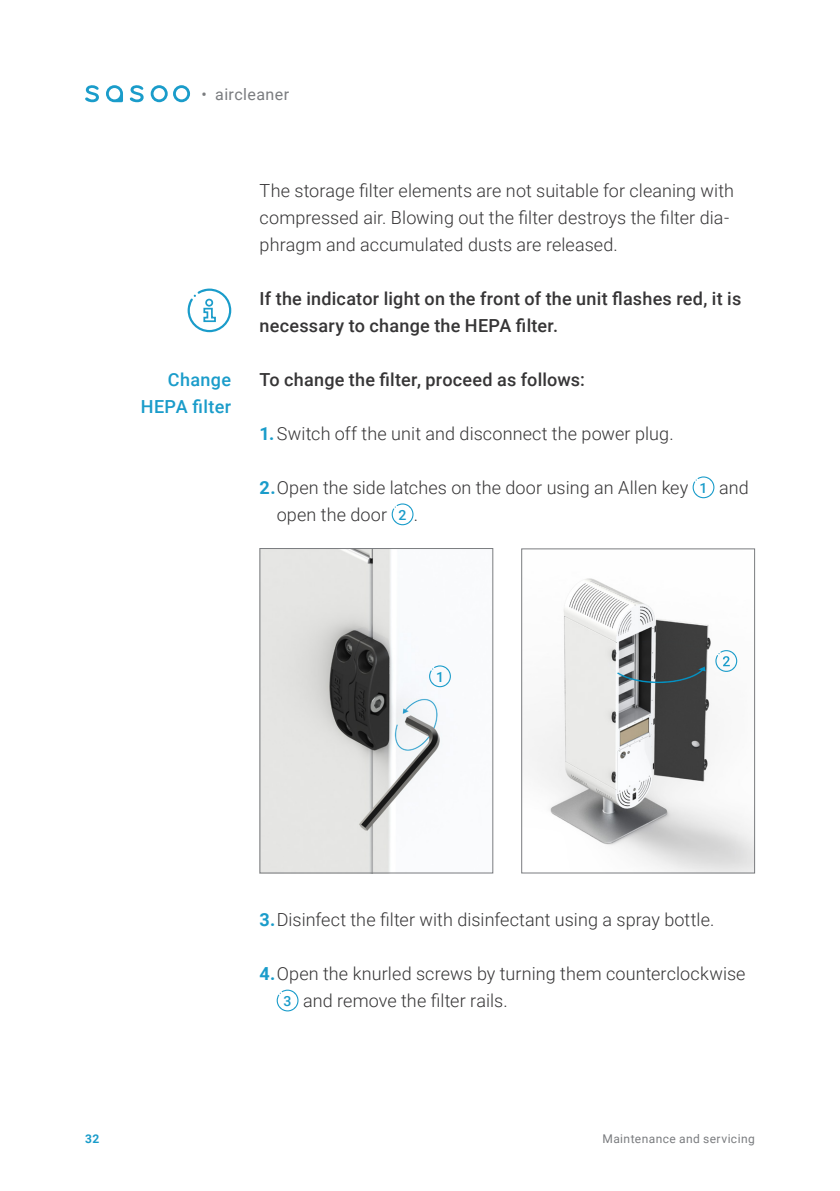
<style>
.page{position:relative;width:840px;height:1191px;background:#fff}
.page>*{position:absolute;margin:0;border:0;box-sizing:border-box;transform-origin:0 0}
.t1{font:300 18px/27px "Roboto";letter-spacing:.005em;color:#363536}
.t2{font:500 18px/27px "Roboto";letter-spacing:.01em;color:#363536}
.t3{font:500 18px/27px "Roboto";letter-spacing:.025em;color:#1a9cca;text-align:right}
.t4{font:16px "Roboto";letter-spacing:.025em;color:#7a7c7f}
.t5{font:500 14px "Roboto";color:#1a9cca}
.t6{font:12px "Roboto";letter-spacing:.035em;color:#7a7c7f}
.t7{font:700 12px "Roboto";color:#1a9cca}
.s1{font-weight:700;color:#1a9cca}
.s2{font-weight:500;font-size:14px;color:#1a9cca}
</style>
<div class="page">
<svg style="left:106px;top:85px;width:17px;height:17px"></svg>
<svg style="left:151px;top:85px;width:39px;height:17px"></svg>
<svg style="left:85px;top:85px;width:14px;height:17px"></svg>
<svg style="left:129px;top:85px;width:15px;height:17px"></svg>
<svg style="left:692px;top:476px;width:22px;height:22px"></svg>
<svg style="left:391px;top:503px;width:22px;height:22px"></svg>
<svg style="left:187px;top:288px;width:44px;height:44px"></svg>
<div style="left:205px;top:299px;width:8px;height:7px;border:2px solid #1a9cca;border-radius:50%"></div>
<img style="left:523px;top:578px;width:229px;height:293px">
<div style="left:521px;top:548px;width:233px;height:325px;border:1px solid #7a7c7f"></div>
<svg style="left:715px;top:650px;width:21px;height:22px"></svg>
<svg style="left:276px;top:989px;width:22px;height:22px"></svg>
<img style="left:261px;top:550px;width:190px;height:321px">
<div style="left:259px;top:548px;width:234px;height:325px;border:1px solid #7a7c7f"></div>
<svg style="left:429px;top:665px;width:21px;height:22px"></svg>
<p class="t4" style="left:201px;top:83px;width:89px">• aircleaner</p>
<p class="t3" style="left:141px;top:366px;width:92px">Change<br>HEPA filter</p>
<p class="t1" style="left:259px;top:177px;width:475px">The storage filter elements are not suitable for cleaning with compressed air. Blowing out the filter destroys the filter dia&shy;phragm and accumulated dusts are released.</p>
<p class="t2" style="left:259px;top:285px;width:483px">If the indicator light on the front of the unit flashes red, it is necessary to change the HEPA filter.</p>
<p class="t2" style="left:259px;top:366px;width:327px">To change the filter, proceed as follows:</p>
<p class="t1" style="left:259px;top:420px;width:415px"><span class="s1">1.</span>Switch off the unit and disconnect the power plug.</p>
<p class="t1" style="left:276px;top:474px;width:473px;text-indent:-17px"><span class="s1">2.</span>Open the side latches on the door using an Allen key <span class="s2">1</span> and open the door <span class="s2">2</span> .</p>
<p class="t5" style="left:436px;top:667px;width:9px">1</p>
<p class="t7" style="left:85px;top:1129px;width:16px">32</p>
<p class="t1" style="left:259px;top:906px;width:456px"><span class="s1">3.</span>Disinfect the filter with disinfectant using a spray bottle.</p>
<p class="t1" style="left:283px;top:960px;width:463px;text-indent:-24px"><span class="s1">4.</span>Open the knurled screws by turning them counterclockwise<br><span class="s2">3</span> and remove the filter rails.</p>
<p class="t6" style="left:602px;top:1129px;width:154px">Maintenance and servicing</p>
</div>
